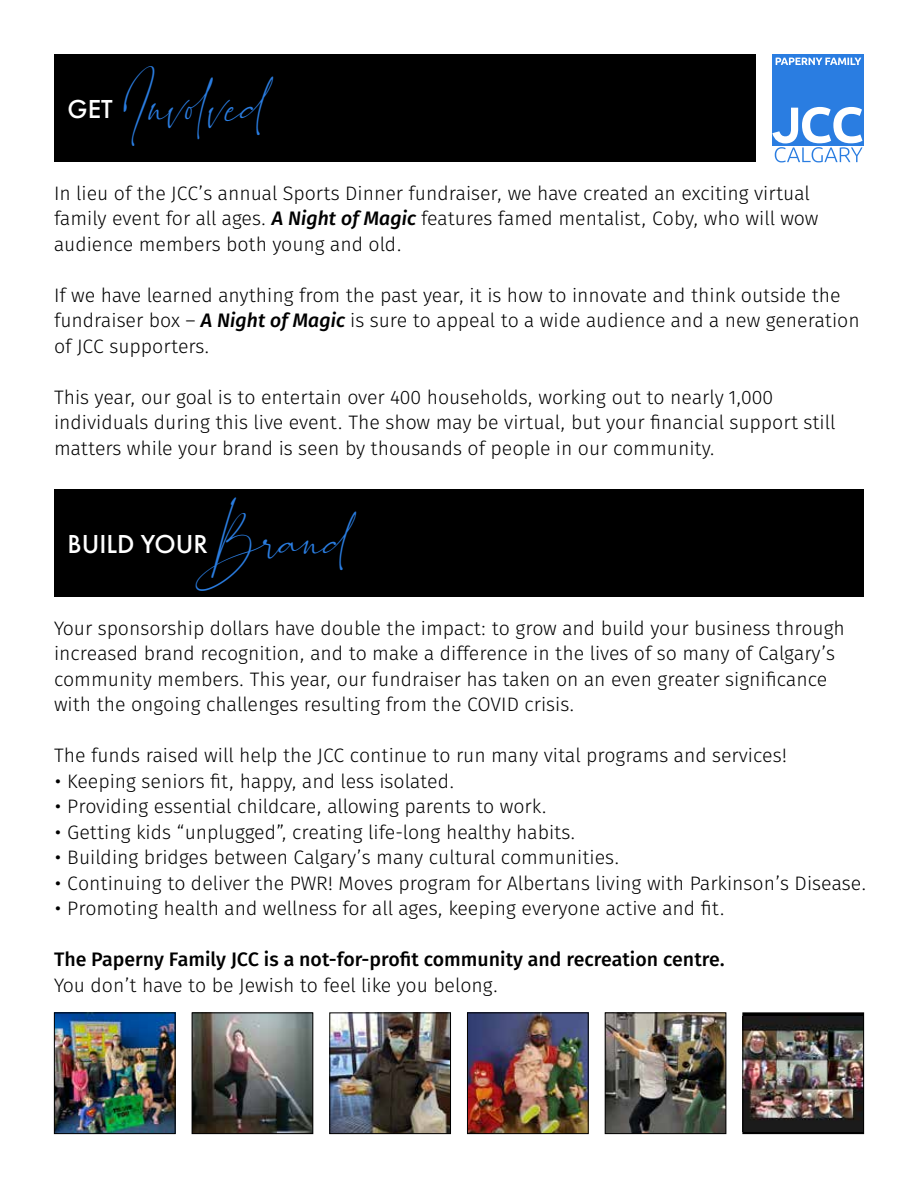
<style>
.page{position:relative;width:918px;height:1188px;background:#fff}
.page>*{position:absolute;margin:0;border:0;box-sizing:border-box;transform-origin:0 0}
.t1{font:500 27px "Futura PT";color:#fff}
.t2{font:italic 27px "Romantically";color:#2a7de1}
.t3{font:19.5px/25.5px "Fira Sans OT Light";color:#000}
.t4{font:19.5px "Fira Sans OT Medium";color:#000}
.s1{font-family:"Futura PT";font-weight:500;font-style:normal;color:#fff}
.s2{font-family:"Fira Sans OT Medium";font-style:italic}
.s3{font-family:"Romantically";font-weight:400;font-style:italic;color:#2a7de1}
</style>
<div class="page">
<div style="left:54px;top:54px;width:702px;height:108px;background:#000"></div>
<div style="left:54px;top:489px;width:810px;height:108px;background:#000"></div>
<div style="left:772px;top:54px;width:92px;height:92px;background:#2a7de1"></div>
<svg style="left:772px;top:107px;width:91px;height:55px"></svg>
<svg style="left:776px;top:58px;width:85px;height:7px"></svg>
<img style="left:194px;top:1014px;width:117px;height:118px">
<div style="left:192px;top:1012px;width:121px;height:122px;border:1px solid #000"></div>
<img style="left:56px;top:1014px;width:118px;height:118px">
<div style="left:54px;top:1012px;width:122px;height:122px;border:1px solid #000"></div>
<img style="left:469px;top:1014px;width:118px;height:118px">
<div style="left:467px;top:1012px;width:122px;height:122px;border:1px solid #000"></div>
<img style="left:607px;top:1014px;width:117px;height:118px">
<div style="left:605px;top:1012px;width:121px;height:122px;border:1px solid #000"></div>
<img style="left:331px;top:1014px;width:118px;height:118px">
<div style="left:329px;top:1012px;width:122px;height:122px;border:1px solid #000"></div>
<div style="left:743px;top:1013px;width:121px;height:121px;background:linear-gradient(to right,#0e0e0e,#0d0d0d)"></div>
<img style="left:744px;top:1016px;width:118px;height:115px">
<div style="left:742px;top:1012px;width:122px;height:122px;border:1px solid #000"></div>
<h1 class="t2" style="left:68px;top:92px;width:199px"><span class="s1">GET</span> Involved</h1>
<p class="t3" style="left:54px;top:182px;width:766px">In lieu of the JCC’s annual Sports Dinner fundraiser, we have created an exciting virtual family event for all ages. <span class="s2">A Night of Magic</span> features famed mentalist, Coby, who will wow audience members both young and old.</p>
<p class="t3" style="left:54px;top:284px;width:807px">If we have learned anything from the past year, it is how to innovate and think outside the fundraiser box – <span class="s2">A Night of Magic</span> is sure to appeal to a wide audience and a new generation of JCC supporters.</p>
<p class="t3" style="left:54px;top:386px;width:783px">This year, our goal is to entertain over 400 households, working out to nearly 1,000 individuals during this live event. The show may be virtual, but your financial support still matters while your brand is seen by thousands of people in our community.</p>
<h1 class="t1" style="left:68px;top:528px;width:282px">BUILD YOUR<span class="s3">Brand</span></h1>
<p class="t3" style="left:54px;top:617px;width:792px">Your sponsorship dollars have double the impact: to grow and build your business through increased brand recognition, and to make a difference in the lives of so many of Calgary’s community members. This year, our fundraiser has taken on an even greater significance with the ongoing challenges resulting from the COVID crisis.</p>
<p class="t3" style="left:54px;top:744px;width:735px">The funds raised will help the JCC continue to run many vital programs and services!</p>
<p class="t3" style="left:54px;top:770px;width:402px">• Keeping seniors fit, happy, and less isolated.</p>
<p class="t3" style="left:54px;top:795px;width:494px">• Providing essential childcare, allowing parents to work.</p>
<p class="t3" style="left:54px;top:821px;width:523px">• Getting kids “unplugged”, creating life-long healthy habits.</p>
<p class="t3" style="left:54px;top:846px;width:567px">• Building bridges between Calgary’s many cultural communities.</p>
<p class="t3" style="left:54px;top:872px;width:814px">• Continuing to deliver the PWR! Moves program for Albertans living with Parkinson’s Disease.</p>
<p class="t3" style="left:54px;top:897px;width:672px">• Promoting health and wellness for all ages, keeping everyone active and fit.</p>
<p class="t4" style="left:54px;top:946px;width:672px">The Paperny Family JCC is a not-for-profit community and recreation centre.</p>
<p class="t3" style="left:54px;top:974px;width:446px">You don’t have to be Jewish to feel like you belong.</p>
</div>
